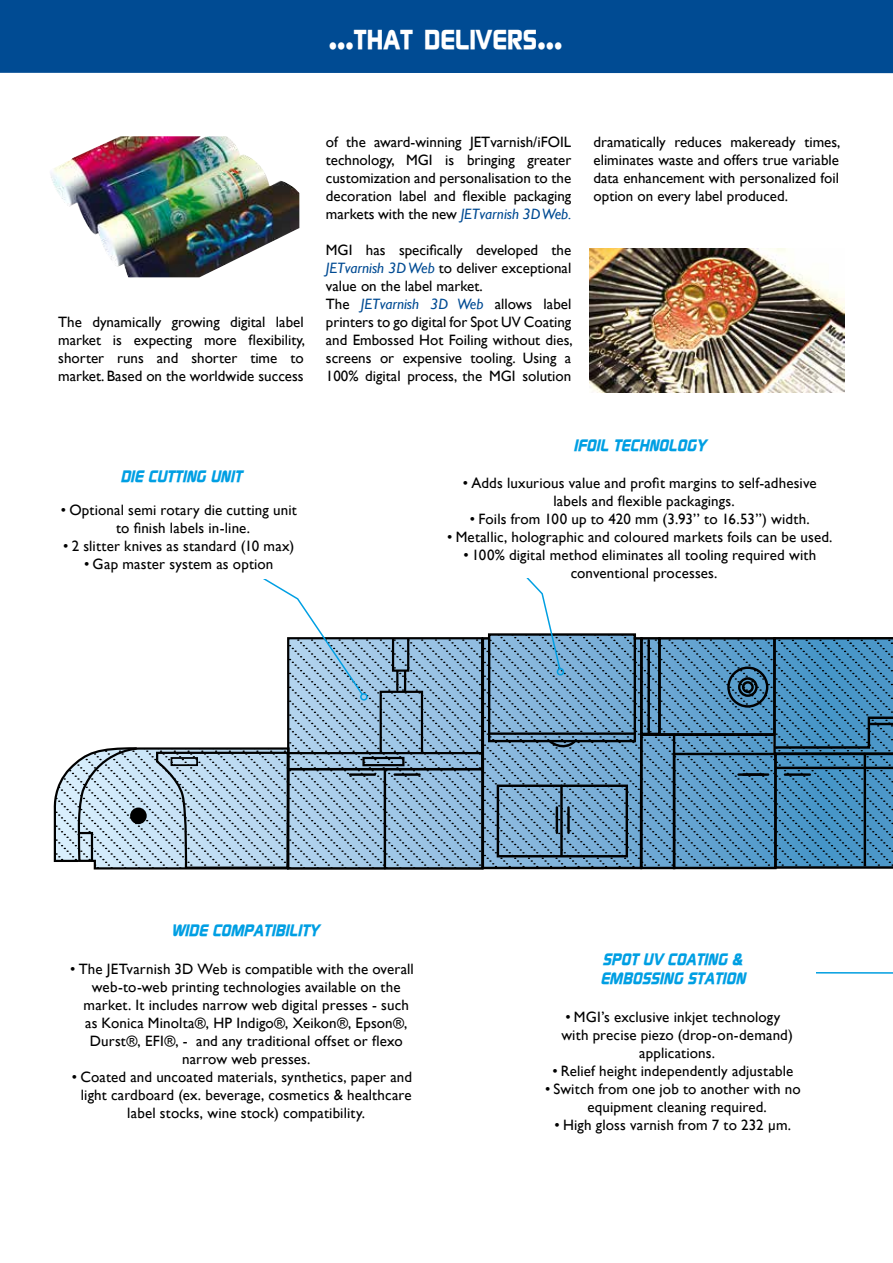
<style>
.page{position:relative;width:893px;height:1263px;background:#fff}
.page>*{position:absolute;margin:0;border:0;box-sizing:border-box;transform-origin:0 0}
.t1{font:700 27.3px "Continuum";color:#fff}
.t2{font:italic 700 16.5px/19.5px "Continuum";color:#009fe3}
.t3{font:15px/18px "Gill Sans";letter-spacing:.005em;color:#000;text-align:center}
.s1{font-size:39px}
.s2{font-style:italic;color:#004b93}
</style>
<div class="page">
<svg style="left:644px;top:640px;width:90px;height:226px;background:#5d97c1"></svg>
<svg style="left:290px;top:640px;width:171px;height:227px;background:#94b8d4"></svg>
<div style="left:658px;top:637px;width:118px;height:98px;border:2px solid #000"></div>
<div style="left:673px;top:753px;width:104px;height:116px;border:2px solid #000"></div>
<div style="left:640px;top:733px;width:35px;height:136px;border:2px solid #000"></div>
<div style="left:640px;top:637px;width:21px;height:98px;border:2px solid #000"></div>
<hr style="left:647px;top:640px;width:3px;height:94px;background:#000">
<hr style="left:674px;top:733px;width:99px;height:3px;background:#000">
<div style="left:727px;top:666px;width:41px;height:42px;border:2px solid #000;border-radius:50%"></div>
<div style="left:287px;top:637px;width:196px;height:133px;border:2px solid #000"></div>
<div style="left:287px;top:768px;width:197px;height:102px;border:2px solid #000"></div>
<hr style="left:395px;top:773px;width:25px;height:3px;background:#000">
<hr style="left:350px;top:773px;width:25px;height:3px;background:#000">
<hr style="left:384px;top:770px;width:2px;height:98px;background:#000">
<div style="left:362px;top:757px;width:42px;height:9px;border:2px solid #000"></div>
<hr style="left:288px;top:752px;width:194px;height:2px;background:#000">
<div style="left:380px;top:691px;width:43px;height:62px;border:2px solid #000"></div>
<div style="left:392px;top:638px;width:17px;height:34px;border:2px solid #000"></div>
<svg style="left:396px;top:671px;width:2px;height:19px"></svg>
<hr style="left:404px;top:671px;width:2px;height:20px;background:#000">
<svg style="left:53px;top:746px;width:238px;height:124px;background:#adc3d2"></svg>
<svg style="left:461px;top:578px;width:183px;height:292px"></svg>
<div style="left:557px;top:668px;width:7px;height:7px;border:2px solid #009fe2;border-radius:50%"></div>
<svg style="left:263px;top:579px;width:101px;height:117px"></svg>
<div style="left:360px;top:693px;width:8px;height:8px;border:2px solid #009fe3;border-radius:50%"></div>
<svg style="left:734px;top:637px;width:159px;height:337px"></svg>
<div style="left:0;top:0;width:893px;height:73px;background:#004b93"></div>
<img style="left:51px;top:136px;width:248px;height:141px">
<img style="left:589px;top:248px;width:256px;height:144px">
<div style="left:529px;top:951px;width:287px;height:205px;background:#fff"></div>
<h1 class="t1" style="left:329px;top:21px;width:235px"><span class="s1">...</span>THAT DELIVERS<span class="s1">...</span></h1>
<p class="t3" style="left:58px;top:314px;width:248px;text-align:justify">The dynamically growing digital label market is expecting more flexibility, shorter runs and shorter time to market. Based on the worldwide success</p>
<p class="t3" style="left:326px;top:134px;width:247px;text-align:justify">of the award-winning JETvarnish/iFOIL technology, MGI is bringing greater customization and personalisation to the decoration label and flexible packaging markets with the new <span class="s2">JETvarnish 3DWeb.</span></p>
<p class="t3" style="left:326px;top:242px;width:248px;text-align:left">MGI has specifically developed the <span class="s2">JETvarnish 3D Web</span> to deliver exceptional value on the label market.<br>The <span class="s2">JETvarnish 3D Web</span> allows label printers to go digital for Spot UV Coating and Embossed Hot Foiling without dies, screens or expensive tooling. Using a 100% digital process, the MGI solution</p>
<p class="t3" style="left:594px;top:134px;width:248px;text-align:justify">dramatically reduces makeready times, eliminates waste and offers true variable data enhancement with personalized foil option on every label produced.</p>
<p class="t2" style="left:120px;top:465px;width:127px">DIE CUTTING UNIT</p>
<p class="t3" style="left:61px;top:501px;width:237px">• Optional semi rotary die cutting unit to finish labels in-line.</p>
<p class="t3" style="left:63px;top:537px;width:233px">• 2 slitter knives as standard (10 max)</p>
<p class="t3" style="left:84px;top:555px;width:191px">• Gap master system as option</p>
<p class="t2" style="left:574px;top:435px;width:138px">IFOIL TECHNOLOGY</p>
<p class="t3" style="left:463px;top:474px;width:355px">• Adds luxurious value and profit margins to self-adhesive labels and flexible packagings.</p>
<p class="t3" style="left:470px;top:510px;width:341px">• Foils from 100 up to 420 mm (3.93’’ to 16.53’’) width.</p>
<p class="t3" style="left:447px;top:528px;width:387px">• Metallic, holographic and coloured markets foils can be used.</p>
<p class="t3" style="left:463px;top:546px;width:354px">• 100% digital method eliminates all tooling required with conventional processes.</p>
<p class="t2" style="left:171px;top:920px;width:154px">WIDE COMPATIBILITY</p>
<p class="t3" style="left:70px;top:960px;width:345px">• The JETvarnish 3D Web is compatible with the overall web-to-web printing technologies available on the market. It includes narrow web digital presses - such<br>as Konica Minolta®, HP Indigo®, Xeikon®, Epson®, Durst®, EFI®, - and any traditional offset or flexo narrow web presses.</p>
<p class="t3" style="left:72px;top:1068px;width:342px">• Coated and uncoated materials, synthetics, paper and light cardboard (ex. beverage, cosmetics &amp; healthcare label stocks, wine stock) compatibility.</p>
<p class="t2" style="left:600px;top:948px;width:151px">SPOTUV COATING &amp;<br>EMBOSSING STATION</p>
<p class="t3" style="left:561px;top:1008px;width:233px">• MGI’s exclusive inkjet technology with precise piezo (drop-on-demand) applications.</p>
<p class="t3" style="left:552px;top:1062px;width:243px">• Relief height independently adjustable</p>
<p class="t3" style="left:545px;top:1080px;width:257px">• Switch from one job to another with no equipment cleaning required.</p>
<p class="t3" style="left:555px;top:1116px;width:238px">• High gloss varnish from 7 to 232 µm.</p>
</div>
